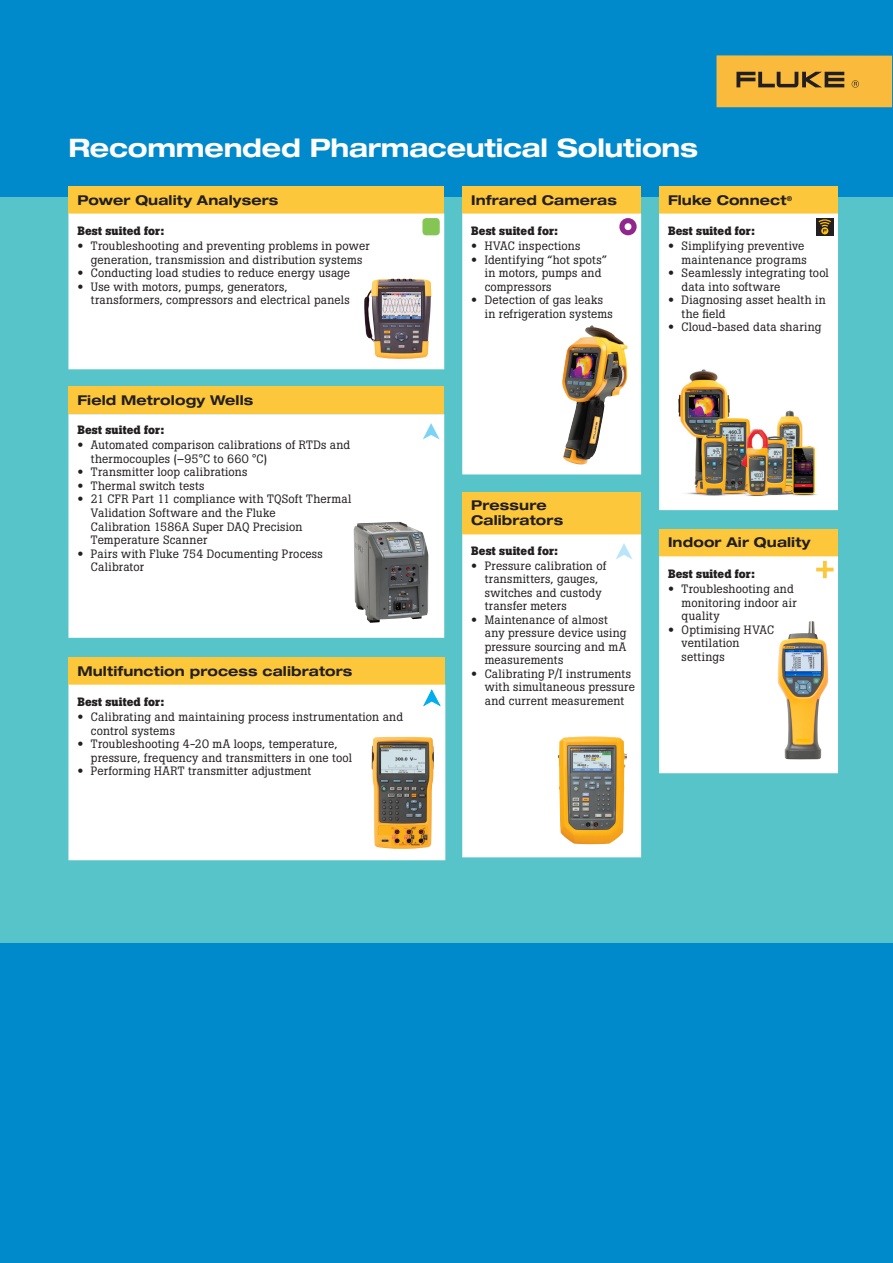
<style>
.page{position:relative;width:893px;height:1263px;background:#fff}
.page>*{position:absolute;margin:0;border:0;box-sizing:border-box;transform-origin:0 0}
.Back-best_suited_201{font:700 expanded 25.5px "Helvetica Neue LT Pro";letter-spacing:-.01em;color:#fff}
.Subhead_in_yellow_ba{font:700 expanded 13.5px/15px "Helvetica Neue LT Pro";letter-spacing:.01em;color:#231f20}
.Subhead_in_yellow_ba-2{font:700 expanded 13.5px "Helvetica Neue LT Std";letter-spacing:.01em;color:#231f20}
.Back-bullets_2015{font:12px/13.5px "Boton Pro";letter-spacing:.015em;color:#231f20}
.Back-best_suited_201-2{font:700 12px "Boton Pro";letter-spacing:.01em;color:#231f20}
.s1{font-family:"Helvetica Neue LT Pro";font-weight:700;font-stretch:expanded}
</style>
<div class="page">
<div style="left:0;top:25px;width:892px;height:949px;background:#56c4c8"></div>
<div style="left:0;top:0;width:892px;height:197px;background:#0089cb"></div>
<div style="left:0;top:944px;width:892px;height:319px;background:#0089cb"></div>
<div style="left:716px;top:55px;width:176px;height:52px;background:#fabb3c"></div>
<svg style="left:736px;top:72px;width:108px;height:15px"></svg>
<svg style="left:852px;top:80px;width:7px;height:8px"></svg>
<div style="left:68px;top:186px;width:376px;height:28px;background:#fcc73b"></div>
<div style="left:68px;top:214px;width:376px;height:155px;background:#fff"></div>
<div style="left:422px;top:218px;width:18px;height:17px;background:#85c553;border-radius:4px"></div>
<img style="left:364px;top:279px;width:34px;height:80px">
<div style="left:659px;top:186px;width:179px;height:28px;background:#fcc73b"></div>
<div style="left:659px;top:214px;width:179px;height:296px;background:#fff"></div>
<svg style="left:816px;top:218px;width:17px;height:17px"></svg>
<svg style="left:818px;top:219px;width:13px;height:13px"></svg>
<div style="left:659px;top:529px;width:179px;height:27px;background:#fcc73b"></div>
<div style="left:659px;top:556px;width:179px;height:217px;background:#fff"></div>
<img style="left:777px;top:621px;width:51px;height:138px">
<div style="left:462px;top:186px;width:179px;height:28px;background:#fcc73b"></div>
<div style="left:462px;top:214px;width:179px;height:260px;background:#fff"></div>
<svg style="left:619px;top:218px;width:18px;height:17px"></svg>
<img style="left:562px;top:325px;width:38px;height:139px">
<div style="left:68px;top:387px;width:376px;height:27px;background:#fcc73b"></div>
<div style="left:68px;top:414px;width:376px;height:224px;background:#fff"></div>
<img style="left:354px;top:522px;width:75px;height:101px">
<div style="left:68px;top:657px;width:377px;height:28px;background:#fcc73b"></div>
<div style="left:68px;top:685px;width:377px;height:175px;background:#fff"></div>
<svg style="left:422px;top:689px;width:20px;height:19px"></svg>
<img style="left:371px;top:737px;width:63px;height:112px">
<div style="left:462px;top:492px;width:179px;height:42px;background:#fcc73b"></div>
<div style="left:462px;top:534px;width:179px;height:323px;background:#fff"></div>
<img style="left:677px;top:366px;width:144px;height:134px">
<svg style="left:616px;top:543px;width:17px;height:16px"></svg>
<svg style="left:423px;top:423px;width:17px;height:16px"></svg>
<img style="left:558px;top:736px;width:69px;height:108px">
<p class="Back-best_suited_201" style="left:68px;top:132px;width:631px">Recommended Pharmaceutical Solutions</p>
<p class="Subhead_in_yellow_ba" style="left:77px;top:192px;width:202px">Power Quality Analysers</p>
<p class="Back-best_suited_201-2" style="left:77px;top:223px;width:88px">Best suited for:</p>
<p class="Back-bullets_2015" style="left:77px;top:239px;width:294px;text-align:center"><span class="s1">•</span> Troubleshooting and preventing problems in power generation, transmission and distribution systems</p>
<p class="Back-bullets_2015" style="left:77px;top:266px;width:274px"><span class="s1">•</span> Conducting load studies to reduce energy usage</p>
<p class="Back-bullets_2015" style="left:91px;top:280px;width:260px;text-indent:-14px"><span class="s1">•</span> Use with motors, pumps, generators, transformers, compressors and electrical panels</p>
<p class="Subhead_in_yellow_ba-2" style="left:471px;top:191px;width:147px">Infrared Cameras</p>
<p class="Back-best_suited_201-2" style="left:471px;top:223px;width:88px">Best suited for:</p>
<p class="Back-bullets_2015" style="left:471px;top:239px;width:111px"><span class="s1">•</span> HVAC inspections</p>
<p class="Back-bullets_2015" style="left:485px;top:253px;width:124px;text-indent:-14px"><span class="s1">•</span> Identifying “hot spots” in motors, pumps and compressors</p>
<p class="Back-bullets_2015" style="left:485px;top:293px;width:130px;text-indent:-14px"><span class="s1">•</span> Detection of gas leaks in refrigeration systems</p>
<p class="Subhead_in_yellow_ba" style="left:668px;top:192px;width:125px">Fluke Connect<sup>®</sup></p>
<p class="Back-best_suited_201-2" style="left:668px;top:223px;width:88px">Best suited for:</p>
<p class="Back-bullets_2015" style="left:668px;top:240px;width:140px;text-align:right"><span class="s1">•</span> Simplifying preventive maintenance programs</p>
<p class="Back-bullets_2015" style="left:682px;top:267px;width:149px;text-indent:-14px"><span class="s1">•</span> Seamlessly integrating tool data into software</p>
<p class="Back-bullets_2015" style="left:682px;top:294px;width:146px;text-indent:-14px"><span class="s1">•</span> Diagnosing asset health in the field</p>
<p class="Back-bullets_2015" style="left:668px;top:321px;width:155px"><span class="s1">•</span> Cloud-based data sharing</p>
<p class="Subhead_in_yellow_ba" style="left:77px;top:392px;width:177px">Field Metrology Wells</p>
<p class="Back-best_suited_201-2" style="left:77px;top:422px;width:88px">Best suited for:</p>
<p class="Back-bullets_2015" style="left:91px;top:439px;width:261px;text-indent:-14px"><span class="s1">•</span> Automated comparison calibrations of RTDs and thermocouples (–95°C to 660 °C)</p>
<p class="Back-bullets_2015" style="left:77px;top:466px;width:172px"><span class="s1">•</span> Transmitter loop calibrations</p>
<p class="Back-bullets_2015" style="left:77px;top:479px;width:128px"><span class="s1">•</span> Thermal switch tests</p>
<p class="Back-bullets_2015" style="left:91px;top:493px;width:262px;text-indent:-14px"><span class="s1">•</span> 21 CFR Part 11 compliance with TQSoft Thermal Validation Software and the Fluke<br>Calibration 1586A Super DAQ Precision Temperature Scanner</p>
<p class="Back-bullets_2015" style="left:91px;top:547px;width:233px;text-indent:-14px"><span class="s1">•</span> Pairs with Fluke 754 Documenting Process<br>Calibrator</p>
<p class="Subhead_in_yellow_ba-2" style="left:77px;top:662px;width:276px">Multifunction process calibrators</p>
<p class="Back-best_suited_201-2" style="left:77px;top:694px;width:88px">Best suited for:</p>
<p class="Back-bullets_2015" style="left:91px;top:710px;width:314px;text-indent:-14px"><span class="s1">•</span> Calibrating and maintaining process instrumentation and control systems</p>
<p class="Back-bullets_2015" style="left:91px;top:737px;width:263px;text-indent:-14px"><span class="s1">•</span> Troubleshooting 4-20 mA loops, temperature, pressure, frequency and transmitters in one tool</p>
<p class="Back-bullets_2015" style="left:77px;top:764px;width:235px"><span class="s1">•</span> Performing HART transmitter adjustment</p>
<p class="Subhead_in_yellow_ba" style="left:471px;top:498px;width:93px">Pressure<br>Calibrators</p>
<p class="Back-best_suited_201-2" style="left:471px;top:543px;width:88px">Best suited for:</p>
<p class="Back-bullets_2015" style="left:485px;top:559px;width:123px;text-indent:-14px"><span class="s1">•</span> Pressure calibration of transmitters, gauges, switches and custody transfer meters</p>
<p class="Back-bullets_2015" style="left:485px;top:613px;width:143px;text-indent:-14px"><span class="s1">•</span> Maintenance of almost any pressure device using pressure sourcing and mA measurements</p>
<p class="Back-bullets_2015" style="left:485px;top:667px;width:152px;text-indent:-14px"><span class="s1">•</span> Calibrating P/I instruments with simultaneous pressure and current measurement</p>
<p class="Subhead_in_yellow_ba" style="left:668px;top:534px;width:144px">Indoor Air Quality</p>
<p class="Back-best_suited_201-2" style="left:668px;top:566px;width:88px">Best suited for:</p>
<p class="Back-bullets_2015" style="left:682px;top:582px;width:117px;text-indent:-14px"><span class="s1">•</span> Troubleshooting and monitoring indoor air quality</p>
<p class="Back-bullets_2015" style="left:682px;top:623px;width:94px;text-indent:-14px"><span class="s1">•</span> Optimising HVAC ventilation settings</p>
</div>
